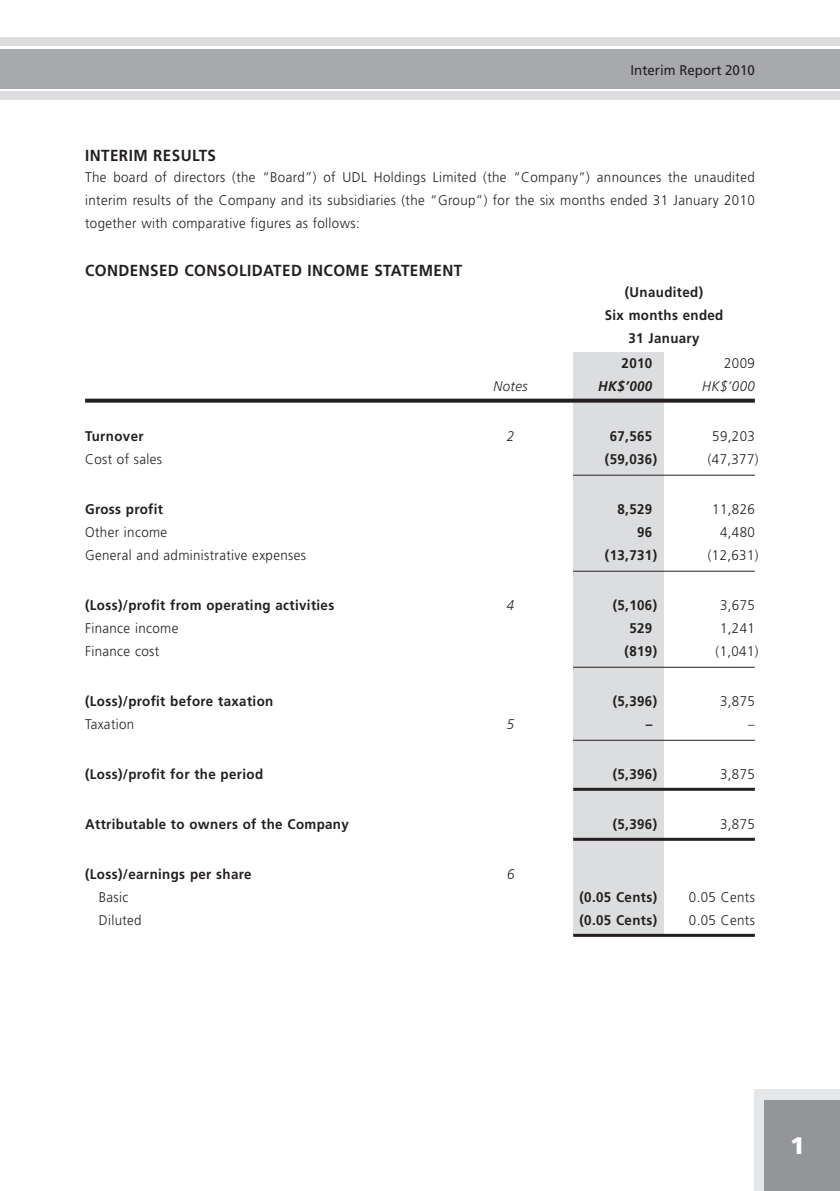
<style>
.page{position:relative;width:840px;height:1191px;background:#fff}
.page>*{position:absolute;margin:0;border:0;box-sizing:border-box;transform-origin:0 0}
.t1{font:900 24px "Frutiger LT Std";color:#fff}
.t2{font:700 16px "Frutiger LT Std";letter-spacing:.03em;color:#231f20;scale:.95 1}
.t3{font:300 14px/23px "Frutiger LT Std";letter-spacing:.03em;color:#231f20;text-align:justify;scale:.95 1}
.t4{font:700 14px/23px "Frutiger LT Std";letter-spacing:.03em;color:#231f20;text-align:center;scale:.95 1}
.t5{font:14px "Frutiger LT Std";color:#231f20;scale:.95 1}
.t6{font:italic 300 14px "Frutiger LT Std";letter-spacing:.03em;color:#231f20;scale:.95 1}
.t7{font:italic 700 14px "Frutiger LT Std";color:#231f20;scale:.95 1}
</style>
<div class="page">
<div style="left:754px;top:1089px;width:85px;height:101px;background:#e6e7e9"></div>
<div style="left:0;top:38px;width:839px;height:8px;background:#dcdddf"></div>
<div style="left:0;top:91px;width:839px;height:8px;background:#dcdddf"></div>
<div style="left:764px;top:1100px;width:75px;height:90px;background:#939598"></div>
<div style="left:0;top:49px;width:839px;height:39px;background:#a8a9ad"></div>
<div style="left:573px;top:353px;width:90px;height:582px;background:#dcdddf"></div>
<svg style="left:85px;top:399px;width:669px;height:4px;background:#353132"></svg>
<hr style="left:573px;top:475px;width:181px;height:1px;background:#231f20">
<hr style="left:573px;top:571px;width:181px;height:1px;background:#231f20">
<hr style="left:573px;top:667px;width:181px;height:1px;background:#231f20">
<hr style="left:573px;top:740px;width:181px;height:1px;background:#231f20">
<hr style="left:573px;top:788px;width:181px;height:3px;background:#231f20">
<hr style="left:573px;top:838px;width:181px;height:3px;background:#231f20">
<hr style="left:573px;top:934px;width:181px;height:3px;background:#231f20">
<p class="t5" style="left:630px;top:62px;width:132px">Interim Report 2010</p>
<p class="t2" style="left:85px;top:146px;width:139px">INTERIM RESULTS</p>
<p class="t3" style="left:85px;top:167px;width:706px">The board of directors (the “Board”) of UDL Holdings Limited (the “Company”) announces the unaudited interim results of the Company and its subsidiaries (the “Group”) for the six months ended 31 January 2010 together with comparative figures as follows:</p>
<p class="t2" style="left:85px;top:261px;width:398px">CONDENSED CONSOLIDATED INCOME STATEMENT</p>
<p class="t4" style="left:604px;top:281px;width:126px">(Unaudited)<br>Six months ended<br>31 January</p>
<p class="t4" style="left:621px;top:352px;width:34px">2010</p>
<p class="t3" style="left:723px;top:353px;width:34px">2009</p>
<p class="t6" style="left:493px;top:378px;width:37px">Notes</p>
<p class="t7" style="left:598px;top:378px;width:58px">HK$’000</p>
<p class="t6" style="left:702px;top:378px;width:57px">HK$’000</p>
<p class="t4" style="left:85px;top:425px;width:63px">Turnover</p>
<p class="t6" style="left:506px;top:428px;width:9px">2</p>
<p class="t4" style="left:609px;top:425px;width:46px">67,565</p>
<p class="t3" style="left:711px;top:426px;width:46px">59,203</p>
<p class="t3" style="left:85px;top:449px;width:82px">Cost of sales</p>
<p class="t4" style="left:604px;top:448px;width:56px">(59,036)</p>
<p class="t3" style="left:707px;top:449px;width:55px">(47,377)</p>
<p class="t4" style="left:85px;top:498px;width:83px">Gross profit</p>
<p class="t4" style="left:617px;top:498px;width:38px">8,529</p>
<p class="t3" style="left:711px;top:499px;width:46px">11,826</p>
<p class="t3" style="left:85px;top:522px;width:88px">Other income</p>
<p class="t4" style="left:636px;top:521px;width:17px">96</p>
<p class="t3" style="left:719px;top:522px;width:38px">4,480</p>
<p class="t3" style="left:85px;top:545px;width:234px">General and administrative expenses</p>
<p class="t4" style="left:604px;top:544px;width:56px">(13,731)</p>
<p class="t3" style="left:707px;top:545px;width:55px">(12,631)</p>
<p class="t4" style="left:85px;top:594px;width:264px">(Loss)/profit from operating activities</p>
<p class="t6" style="left:506px;top:597px;width:9px">4</p>
<p class="t4" style="left:612px;top:594px;width:48px">(5,106)</p>
<p class="t3" style="left:719px;top:595px;width:38px">3,675</p>
<p class="t3" style="left:85px;top:618px;width:100px">Finance income</p>
<p class="t4" style="left:629px;top:617px;width:26px">529</p>
<p class="t3" style="left:719px;top:618px;width:38px">1,241</p>
<p class="t3" style="left:85px;top:641px;width:79px">Finance cost</p>
<p class="t4" style="left:624px;top:640px;width:36px">(819)</p>
<p class="t3" style="left:715px;top:641px;width:47px">(1,041)</p>
<p class="t4" style="left:85px;top:690px;width:199px">(Loss)/profit before taxation</p>
<p class="t4" style="left:612px;top:690px;width:48px">(5,396)</p>
<p class="t3" style="left:719px;top:691px;width:38px">3,875</p>
<p class="t3" style="left:85px;top:714px;width:53px">Taxation</p>
<p class="t6" style="left:506px;top:716px;width:9px">5</p>
<p class="t4" style="left:645px;top:713px;width:9px">–</p>
<p class="t3" style="left:747px;top:714px;width:9px">–</p>
<p class="t4" style="left:85px;top:763px;width:189px">(Loss)/profit for the period</p>
<p class="t4" style="left:612px;top:763px;width:48px">(5,396)</p>
<p class="t3" style="left:719px;top:764px;width:38px">3,875</p>
<p class="t4" style="left:85px;top:813px;width:279px">Attributable to owners of the Company</p>
<p class="t4" style="left:612px;top:813px;width:48px">(5,396)</p>
<p class="t3" style="left:719px;top:814px;width:38px">3,875</p>
<p class="t4" style="left:85px;top:863px;width:177px">(Loss)/earnings per share</p>
<p class="t6" style="left:507px;top:866px;width:9px">6</p>
<p class="t3" style="left:99px;top:887px;width:33px">Basic</p>
<p class="t4" style="left:579px;top:886px;width:83px">(0.05 Cents)</p>
<p class="t3" style="left:688px;top:887px;width:71px">0.05 Cents</p>
<p class="t3" style="left:99px;top:910px;width:47px">Diluted</p>
<p class="t4" style="left:579px;top:909px;width:83px">(0.05 Cents)</p>
<p class="t3" style="left:688px;top:910px;width:71px">0.05 Cents</p>
<h1 class="t1" style="left:789px;top:1131px;width:16px">1</h1>
</div>
